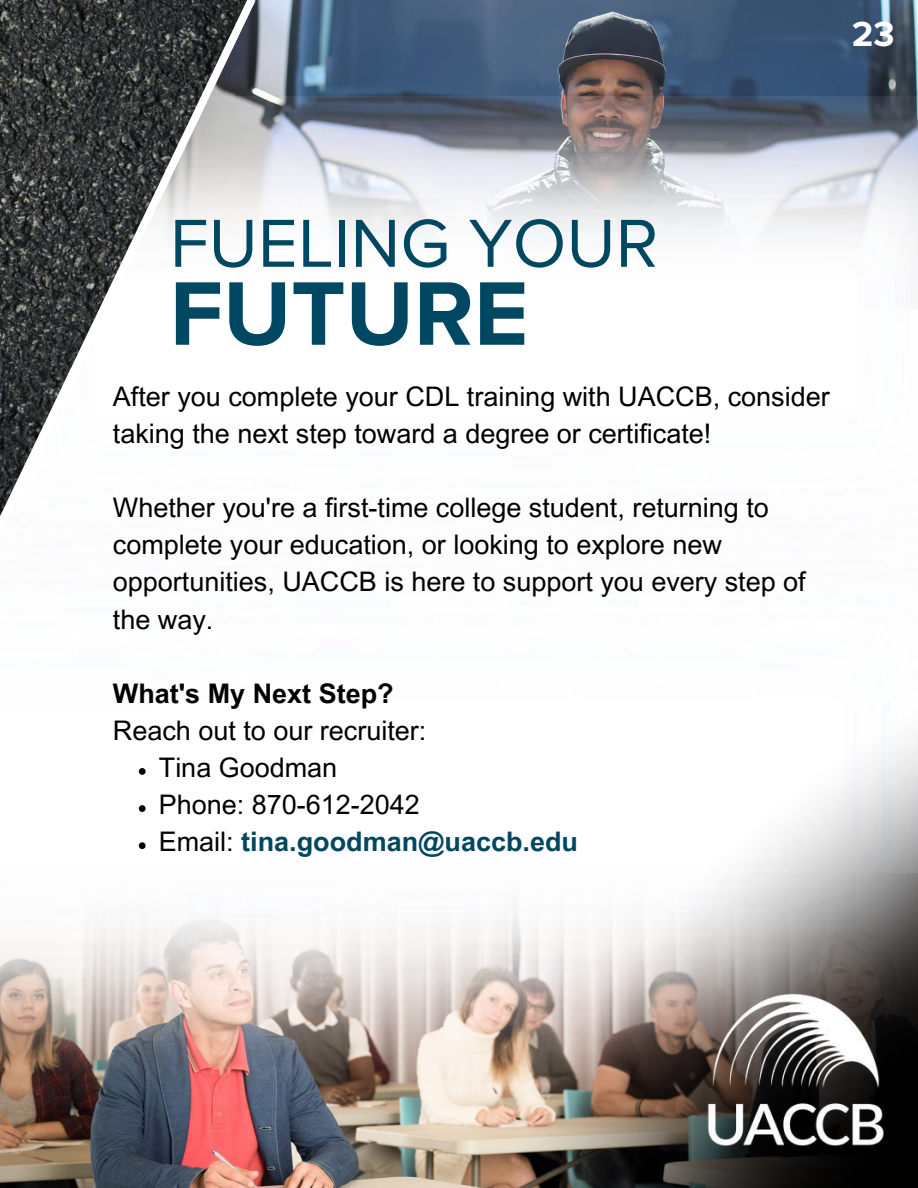
<style>
.page{position:relative;width:918px;height:1188px;background:#fff}
.page>*{position:absolute;margin:0;border:0;box-sizing:border-box;transform-origin:0 0}
.t1{font:700 93.6px "Proxima Nova";color:#004761}
.t2{font:70.35px "Proxima Nova";color:#004761}
.t3{font:700 36.15px "Proxima Nova";color:#fff}
.t4{font:27px/37.2px "Arial MT Pro";color:#000}
.t5{font:700 27px "Arial MT Pro";color:#000}
.s1{font-weight:700;color:#004761}
</style>
<div class="page">
<img style="left:268px;top:0;width:650px;height:97px">
<img style="left:0;top:1109px;width:411px;height:79px">
<img style="left:0;top:770px;width:411px;height:339px">
<img style="left:411px;top:734px;width:507px;height:454px">
<img style="left:700px;top:987px;width:191px;height:178px">
<img style="left:268px;top:97px;width:650px;height:163px">
<svg style="left:139px;top:768px;width:7px;height:7px"></svg>
<svg style="left:139px;top:805px;width:7px;height:7px"></svg>
<svg style="left:139px;top:842px;width:7px;height:7px"></svg>
<img style="left:263px;top:0;width:5px;height:204px">
<svg style="left:0;top:0;width:263px;height:516px"></svg>
<h3 class="t3" style="left:852px;top:13px;width:44px">23</h3>
<h2 class="t2" style="left:170px;top:202px;width:490px">FUELING YOUR</h2>
<h1 class="t1" style="left:170px;top:259px;width:360px">FUTURE</h1>
<p class="t4" style="left:113px;top:381px;width:718px">After you complete your CDL training with UACCB, consider taking the next step toward a degree or certificate!</p>
<p class="t4" style="left:113px;top:492px;width:694px">Whether you're a first-time college student, returning to complete your education, or looking to explore new opportunities, UACCB is here to support you every step of the way.</p>
<p class="t5" style="left:113px;top:683px;width:282px">What's My Next Step?</p>
<p class="t4" style="left:159px;top:715px;width:421px;text-indent:-46px">Reach out to our recruiter:<br>Tina Goodman<br>Phone: 870-612-2042<br>Email: <span class="s1">tina.goodman@uaccb.edu</span></p>
</div>
